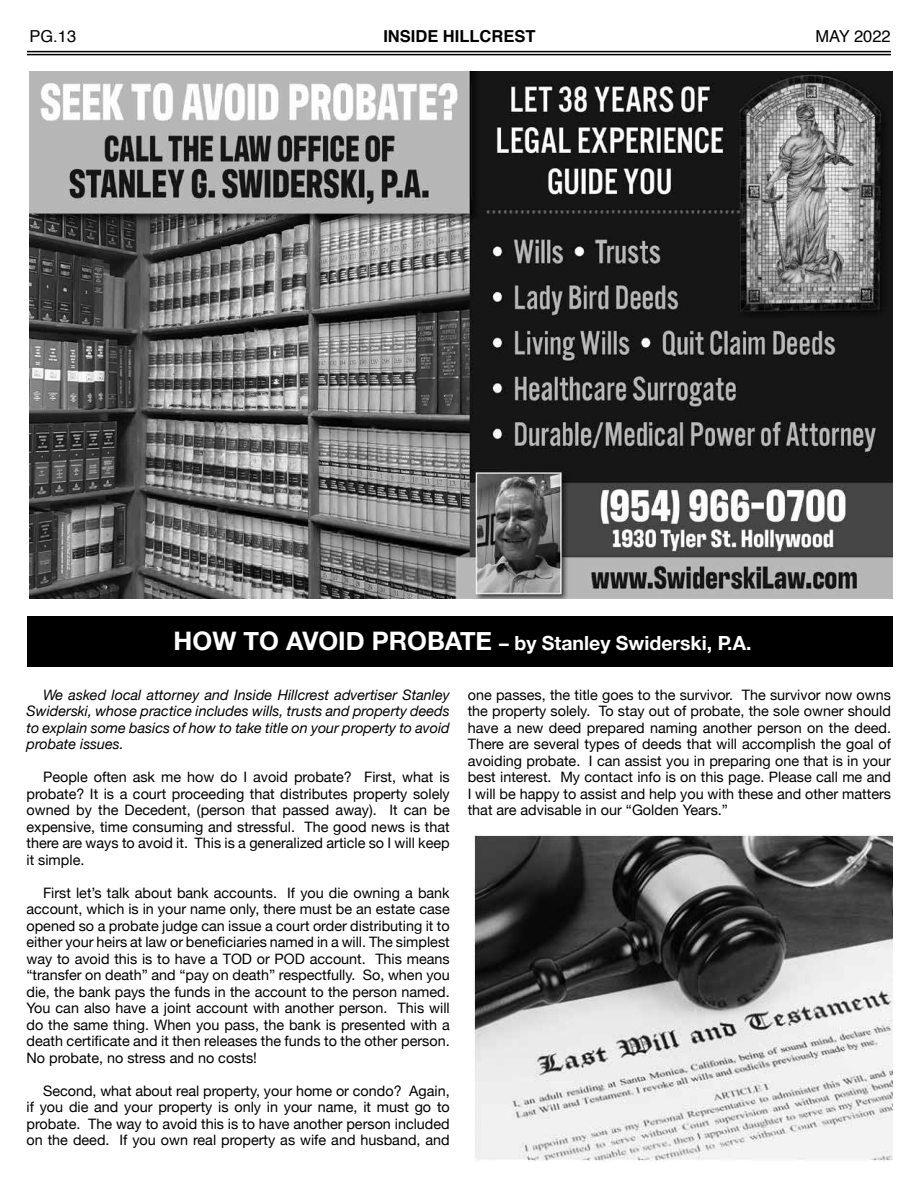
<style>
.page{position:relative;width:918px;height:1188px;background:#fff}
.page>*{position:absolute;margin:0;border:0;box-sizing:border-box;transform-origin:0 0}
.t1{font:700 19.5px "Helvetica Neue";color:#fff}
.t2{font:700 16.5px "Helvetica";color:#000}
.t3{font:16.5px "Helvetica";color:#000}
.t4{font:14.4px/16.5px "Helvetica Neue";color:#000;text-align:justify}
.t5{font:italic 14.4px/16.5px "Helvetica Neue";color:#000;text-align:justify}
.s1{font-size:25.5px}
</style>
<div class="page">
<hr style="left:27px;top:51px;width:864px;height:1px;background:#000">
<hr style="left:27px;top:54px;width:864px;height:1px;background:#000">
<img style="left:29px;top:72px;width:863px;height:526px">
<div style="left:27px;top:616px;width:865px;height:51px;background:#000"></div>
<img style="left:474px;top:834px;width:418px;height:328px">
<p class="t3" style="left:29px;top:24px;width:48px">PG.13</p>
<p class="t2" style="left:383px;top:23px;width:154px">INSIDE HILLCREST</p>
<p class="t3" style="left:815px;top:24px;width:77px">MAY 2022</p>
<h1 class="t1" style="left:174px;top:628px;width:579px"><span class="s1">HOW TO AVOID PROBATE</span> – by Stanley Swiderski, P.A.</h1>
<p class="t5" style="left:27px;top:687px;width:425px;text-indent:17px">We asked local attorney and Inside Hillcrest advertiser Stanley Swiderski, whose practice includes wills, trusts and property deeds to explain some basics of how to take title on your property to avoid probate issues.</p>
<p class="t4" style="left:27px;top:770px;width:425px;text-indent:17px">People often ask me how do I avoid probate? First, what is probate? It is a court proceeding that distributes property solely owned by the Decedent, (person that passed away). It can be expensive, time consuming and stressful. The good news is that there are ways to avoid it. This is a generalized article so I will keep it simple.</p>
<p class="t4" style="left:27px;top:885px;width:425px;text-indent:17px">First let’s talk about bank accounts. If you die owning a bank account, which is in your name only, there must be an estate case opened so a probate judge can issue a court order distributing it to either your heirs at law or beneficiaries named in a will. The simplest way to avoid this is to have a TOD or POD account. This means “transfer on death” and “pay on death” respectfully. So, when you die, the bank pays the funds in the account to the person named.<br>You can also have a joint account with another person. This will do the same thing. When you pass, the bank is presented with a death certificate and it then releases the funds to the other person.<br>No probate, no stress and no costs!</p>
<p class="t4" style="left:27px;top:1083px;width:425px;text-indent:17px">Second, what about real property, your home or condo? Again, if you die and your property is only in your name, it must go to probate. The way to avoid this is to have another person included on the deed. If you own real property as wife and husband, and</p>
<p class="t4" style="left:468px;top:687px;width:425px">one passes, the title goes to the survivor. The survivor now owns the property solely. To stay out of probate, the sole owner should have a new deed prepared naming another person on the deed.<br>There are several types of deeds that will accomplish the goal of avoiding probate. I can assist you in preparing one that is in your best interest. My contact info is on this page. Please call me and I will be happy to assist and help you with these and other matters that are advisable in our “Golden Years.”</p>
</div>
